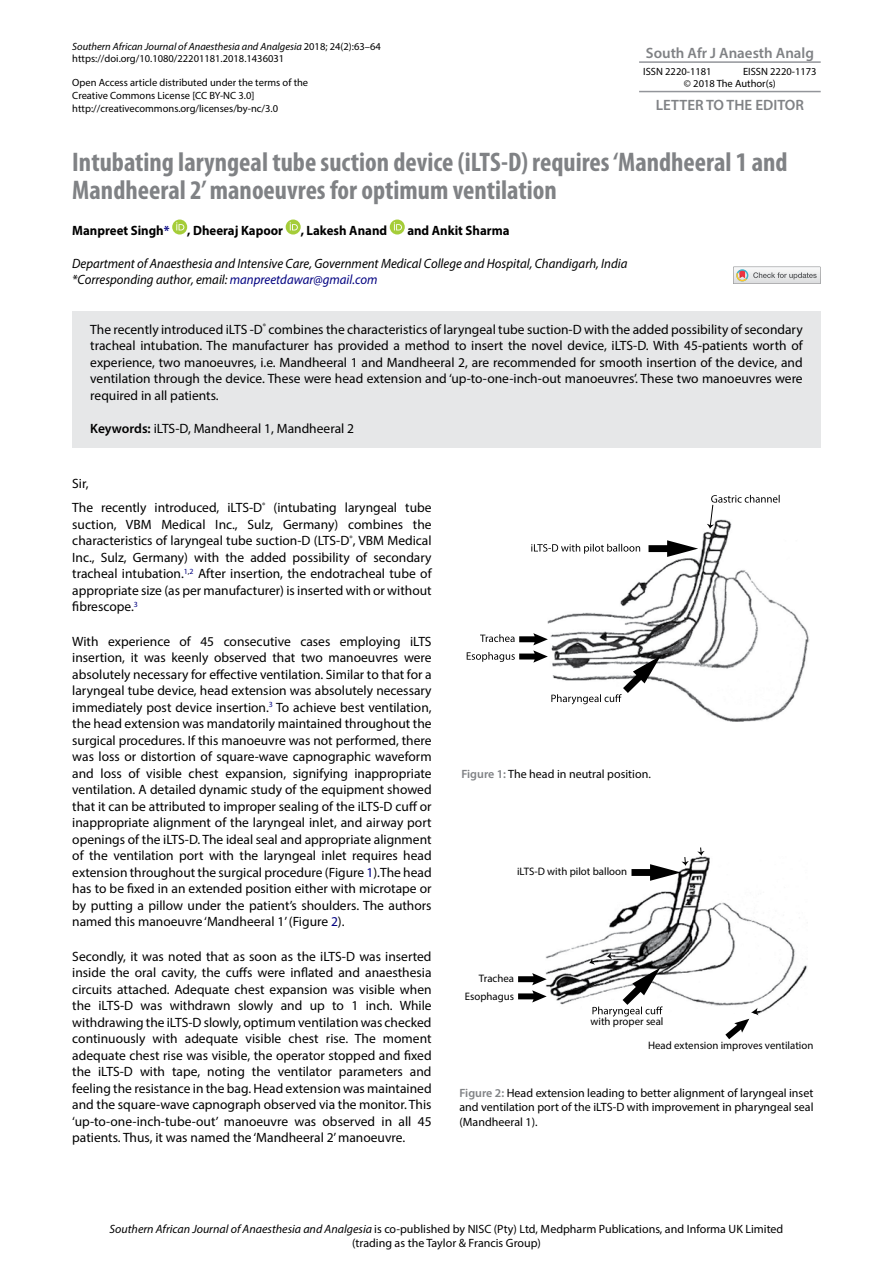
<style>
.page{position:relative;width:893px;height:1263px;background:#fff}
.page>*{position:absolute;margin:0;border:0;box-sizing:border-box;transform-origin:0 0}
.t1{font:700 condensed 27px/28.5px "Myriad Pro";color:#808285}
.t2{font:600 15px "Myriad Pro";color:#808285}
.t3{font:13.5px/16.5px "Myriad Pro";color:#000;text-align:justify}
.t4{font:italic 13.5px/16.5px "Myriad Pro";color:#000;scale:.95 1}
.t5{font:700 13.5px "Myriad Pro";color:#000;scale:.95 1}
.t6{font:12px/14.4px "Myriad Pro";color:#000;text-align:center}
.t7{font:10.8px/17.7px "Myriad Pro";color:#000;text-align:right}
.t8{font:10.5px/12.6px "Myriad Pro";color:#000}
.s1{font-style:italic}
.s2{color:#000080}
.s3{font-weight:600}
.s4{font-weight:600;color:#808285}
</style>
<div class="page">
<hr style="left:639px;top:61px;width:182px;height:2px;background:#93959a">
<hr style="left:639px;top:91px;width:182px;height:1px;background:#93959a">
<div style="left:72px;top:311px;width:749px;height:104px;background:#e6e7e8"></div>
<div style="left:72px;top:405px;width:749px;height:43px;background:#e6e7e8"></div>
<svg style="left:172px;top:220px;width:15px;height:15px"></svg>
<svg style="left:176px;top:222px;width:8px;height:8px"></svg>
<svg style="left:286px;top:220px;width:15px;height:15px"></svg>
<svg style="left:290px;top:222px;width:8px;height:8px"></svg>
<svg style="left:390px;top:220px;width:15px;height:15px"></svg>
<svg style="left:394px;top:222px;width:8px;height:8px"></svg>
<svg style="left:733px;top:267px;width:88px;height:17px"></svg>
<img style="left:547px;top:529px;width:262px;height:193px">
<svg style="left:648px;top:540px;width:50px;height:17px"></svg>
<svg style="left:531px;top:544px;width:109px;height:10px"></svg>
<svg style="left:467px;top:633px;width:194px;height:71px"></svg>
<svg style="left:707px;top:495px;width:73px;height:34px"></svg>
<img style="left:546px;top:857px;width:262px;height:155px">
<svg style="left:518px;top:973px;width:29px;height:29px"></svg>
<svg style="left:725px;top:1008px;width:37px;height:31px"></svg>
<svg style="left:697px;top:847px;width:8px;height:9px"></svg>
<svg style="left:631px;top:857px;width:58px;height:24px"></svg>
<svg style="left:589px;top:952px;width:74px;height:65px"></svg>
<p class="t8" style="left:72px;top:40px;width:310px"><span class="s1">Southern African Journal of Anaesthesia and Analgesia</span> 2018; 24(2):63–64 https://doi.org/10.1080/22201181.2018.1436031</p>
<p class="t8" style="left:72px;top:76px;width:237px">Open Access article distributed under the terms of the<br>Creative Commons License [CC BY-NC 3.0] http://creativecommons.org/licenses/by-nc/3.0</p>
<h1 class="t1" style="left:72px;top:147px;width:717px">Intubating laryngeal tube suction device (iLTS-D) requires ‘Mandheeral 1 and<br>Mandheeral 2’ manoeuvres for optimum ventilation</h1>
<p class="t5" style="left:72px;top:221px;width:104px">Manpreet Singh<span class="s2">*</span></p>
<p class="t5" style="left:187px;top:221px;width:102px">, Dheeraj Kapoor</p>
<p class="t5" style="left:301px;top:221px;width:93px">, Lakesh Anand</p>
<p class="t5" style="left:407px;top:221px;width:109px">and Ankit Sharma</p>
<p class="t4" style="left:72px;top:255px;width:586px">Department of Anaesthesia and Intensive Care, Government Medical College and Hospital, Chandigarh, India *Corresponding author, email: <span class="s2">manpreetdawar@gmail.com</span></p>
<p class="t3" style="left:90px;top:321px;width:714px">The recently introduced iLTS -D<sup>®</sup> combines the characteristics of laryngeal tube suction-D with the added possibility of secondary tracheal intubation. The manufacturer has provided a method to insert the novel device, iLTS-D. With 45-patients worth of experience, two manoeuvres, i.e. Mandheeral 1 and Mandheeral 2, are recommended for smooth insertion of the device, and ventilation through the device. These were head extension and ‘up-to-one-inch-out manoeuvres’. These two manoeuvres were required in all patients.</p>
<p class="t3" style="left:90px;top:420px;width:265px"><span class="s3">Keywords:</span> iLTS-D, Mandheeral 1, Mandheeral 2</p>
<p class="t2" style="left:646px;top:43px;width:170px">South Afr J Anaesth Analg</p>
<p class="t8" style="left:643px;top:65px;width:70px">ISSN 2220-1181</p>
<p class="t8" style="left:684px;top:65px;width:134px;text-indent:59px">EISSN 2220-1173 © 2018 The Author(s)</p>
<p class="t2" style="left:656px;top:95px;width:150px">LETTER TO THE EDITOR</p>
<p class="t3" style="left:72px;top:472px;width:361px;line-height:24px">Sir,<br>The recently introduced, iLTS-D<sup>®</sup> (intubating laryngeal tube</p>
<p class="t3" style="left:72px;top:516px;width:361px">suction, VBM Medical Inc., Sulz, Germany) combines the characteristics of laryngeal tube suction-D (LTS-D<sup>®</sup>, VBM Medical Inc., Sulz, Germany) with the added possibility of secondary tracheal intubation.<sup>1</sup><sup>,</sup><sup>2</sup> After insertion, the endotracheal tube of appropriate size (as per manufacturer) is inserted with or without fibrescope.<sup>3</sup></p>
<p class="t3" style="left:72px;top:633px;width:361px">With experience of 45 consecutive cases employing iLTS insertion, it was keenly observed that two manoeuvres were absolutely necessary for effective ventilation. Similar to that for a laryngeal tube device, head extension was absolutely necessary immediately post device insertion.<sup>3</sup> To achieve best ventilation, the head extension was mandatorily maintained throughout the surgical procedures. If this manoeuvre was not performed, there was loss or distortion of square-wave capnographic waveform and loss of visible chest expansion, signifying inappropriate ventilation. A detailed dynamic study of the equipment showed that it can be attributed to improper sealing of the iLTS-D cuff or inappropriate alignment of the laryngeal inlet, and airway port openings of the iLTS-D. The ideal seal and appropriate alignment of the ventilation port with the laryngeal inlet requires head extension throughout the surgical procedure (Figure <span class="s2">1</span>).The head has to be fixed in an extended position either with microtape or by putting a pillow under the patient’s shoulders. The authors named this manoeuvre ‘Mandheeral 1’ (Figure <span class="s2">2</span>).</p>
<p class="t3" style="left:72px;top:948px;width:361px">Secondly, it was noted that as soon as the iLTS-D was inserted inside the oral cavity, the cuffs were inflated and anaesthesia circuits attached. Adequate chest expansion was visible when the iLTS-D was withdrawn slowly and up to 1 inch. While withdrawing the iLTS-D slowly, optimum ventilation was checked continuously with adequate visible chest rise. The moment adequate chest rise was visible, the operator stopped and fixed the iLTS-D with tape, noting the ventilator parameters and feeling the resistance in the bag. Head extension was maintained and the square-wave capnograph observed via the monitor. This ‘up-to-one-inch-tube-out’ manoeuvre was observed in all 45 patients. Thus, it was named the ‘Mandheeral 2’ manoeuvre.</p>
<p class="t6" style="left:461px;top:766px;width:191px"><span class="s4">Figure 1:</span> The head in neutral position.</p>
<p class="t7" style="left:517px;top:862px;width:112px">iLTS-D with pilot balloon</p>
<p class="t7" style="left:465px;top:969px;width:51px">Trachea<br>Esophagus</p>
<p class="t7" style="left:648px;top:1009px;width:167px;line-height:23.7px;text-align:left;text-indent:-58px">with proper seal<br>Head extension improves ventilation</p>
<p class="t6" style="left:459px;top:1085px;width:356px;text-align:justify"><span class="s4">Figure 2:</span> Head extension leading to better alignment of laryngeal inset and ventilation port of the iLTS-D with improvement in pharyngeal seal (Mandheeral 1).</p>
<p class="t6" style="left:110px;top:1222px;width:675px;line-height:13.5px"><span class="s1">Southern African Journal of Anaesthesia and Analgesia</span> is co-published by NISC (Pty) Ltd, Medpharm Publications, and Informa UK Limited (trading as the Taylor &amp; Francis Group)</p>
</div>
